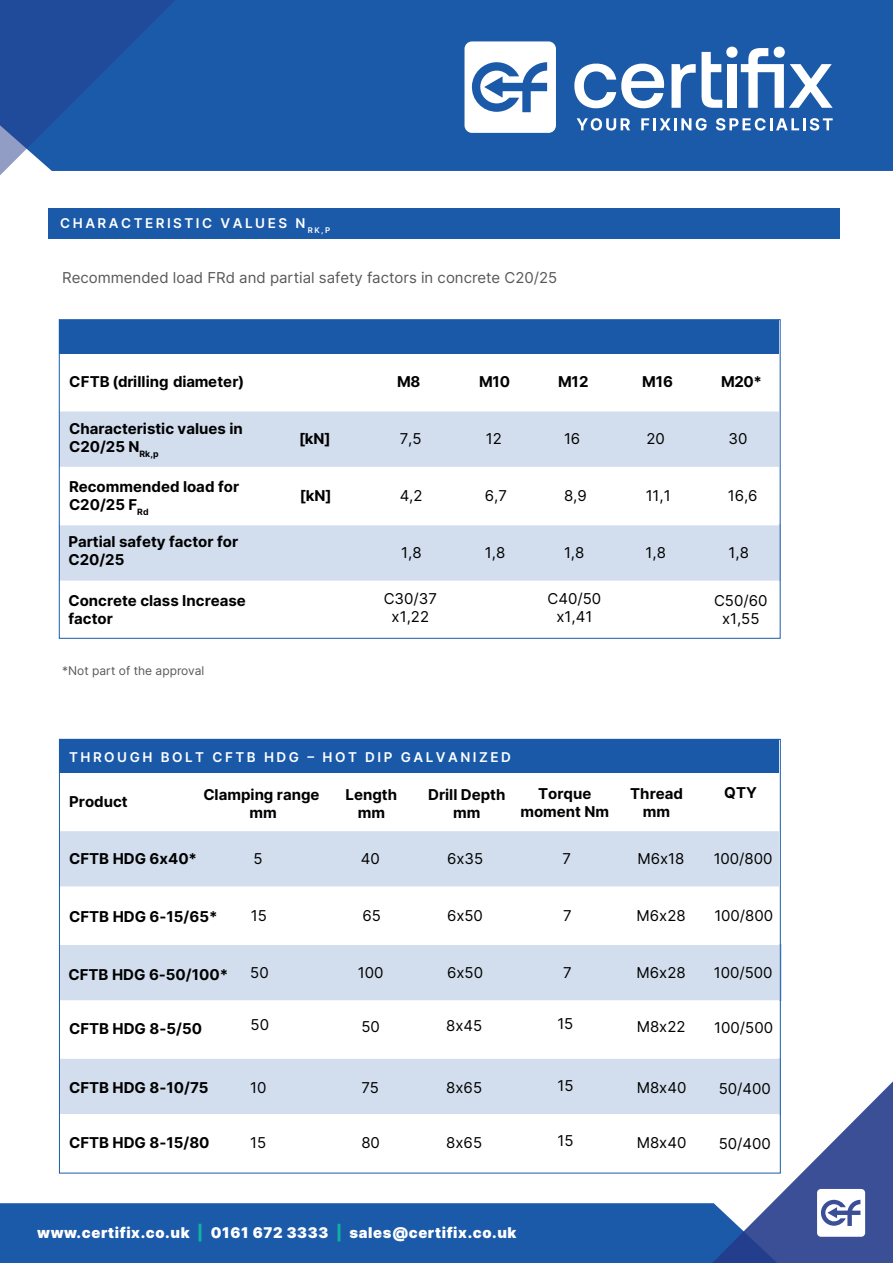
<style>
.page{position:relative;width:893px;height:1263px;background:#fff}
.page>*{position:absolute;margin:0;border:0;box-sizing:border-box;transform-origin:0 0}
.t1{font:700 15px/18px "Inter";color:#000001}
.t2{font:15px/18px "Inter";color:#000001;text-align:center}
.t3{font:15px "Inter";color:#57585a}
.t4{font:900 14.7px "Inter";letter-spacing:.04em;color:#fff}
.t5{font:600 13.5px "Inter";letter-spacing:.185em;color:#fff}
.t6{font:12px "Inter";color:#57585a}
.s1{color:#11b1a1}
</style>
<div class="page">
<div style="left:190px;top:0;width:703px;height:171px;background:#1b59a9"></div>
<svg style="left:0;top:0;width:190px;height:176px;background:#295ba6"></svg>
<svg style="left:577px;top:118px;width:53px;height:13px"></svg>
<svg style="left:641px;top:118px;width:66px;height:13px"></svg>
<svg style="left:716px;top:118px;width:117px;height:13px"></svg>
<svg style="left:464px;top:41px;width:92px;height:92px"></svg>
<svg style="left:671px;top:64px;width:25px;height:44px"></svg>
<svg style="left:574px;top:64px;width:90px;height:44px"></svg>
<svg style="left:702px;top:47px;width:131px;height:61px"></svg>
<div style="left:0;top:1203px;width:697px;height:60px;background:#1b59a9"></div>
<svg style="left:697px;top:1081px;width:196px;height:182px"></svg>
<div style="left:48px;top:209px;width:792px;height:30px;background:#1b59a9"></div>
<div style="left:60px;top:320px;width:719px;height:34px;background:#1959a8"></div>
<div style="left:60px;top:411px;width:719px;height:57px;background:#d2deed"></div>
<div style="left:60px;top:524px;width:721px;height:57px;background:#d2deed"></div>
<hr style="left:60px;top:467px;width:719px;height:1px;background:#fff">
<hr style="left:60px;top:524px;width:719px;height:1px;background:#fff">
<div style="left:60px;top:739px;width:719px;height:34px;background:#1959a8"></div>
<div style="left:60px;top:830px;width:719px;height:57px;background:#d2deed"></div>
<div style="left:60px;top:944px;width:721px;height:57px;background:#d2deed"></div>
<div style="left:60px;top:1058px;width:720px;height:57px;background:#d2deed"></div>
<hr style="left:60px;top:829px;width:719px;height:2px;background:#fff">
<hr style="left:60px;top:886px;width:719px;height:2px;background:#fff">
<hr style="left:60px;top:943px;width:719px;height:2px;background:#fff">
<hr style="left:60px;top:1000px;width:719px;height:2px;background:#fff">
<hr style="left:60px;top:1057px;width:719px;height:2px;background:#fff">
<hr style="left:60px;top:1114px;width:719px;height:2px;background:#fff">
<p class="t5" style="left:60px;top:214px;width:271px">CHARACTERISTIC VALUES N <sub>RK,P</sub></p>
<p class="t3" style="left:62px;top:266px;width:497px">Recommended load FRd and partial safety factors in concrete C20/25</p>
<p class="t1" style="left:69px;top:373px;width:177px">CFTB (drilling diameter)</p>
<p class="t1" style="left:397px;top:373px;width:25px">M8</p>
<p class="t1" style="left:479px;top:373px;width:33px">M10</p>
<p class="t1" style="left:558px;top:373px;width:32px">M12</p>
<p class="t1" style="left:642px;top:373px;width:32px">M16</p>
<p class="t1" style="left:721px;top:373px;width:43px">M20*</p>
<p class="t1" style="left:69px;top:419px;width:175px">Characteristic values in<br>C20/25 N<sub>Rk,p</sub></p>
<p class="t1" style="left:69px;top:477px;width:172px">Recommended load for<br>C20/25 F<sub>Rd</sub></p>
<p class="t1" style="left:68px;top:532px;width:171px">Partial safety factor for<br>C20/25</p>
<p class="t1" style="left:68px;top:592px;width:179px">Concrete class Increase factor</p>
<p class="t6" style="left:62px;top:661px;width:144px">*Not part of the approval</p>
<p class="t1" style="left:299px;top:429px;width:33px">[kN]</p>
<p class="t2" style="left:400px;top:429px;width:23px">7,5</p>
<p class="t2" style="left:486px;top:429px;width:18px">12</p>
<p class="t2" style="left:564px;top:429px;width:18px">16</p>
<p class="t2" style="left:646px;top:429px;width:20px">20</p>
<p class="t2" style="left:728px;top:429px;width:20px">30</p>
<p class="t1" style="left:300px;top:486px;width:33px">[kN]</p>
<p class="t2" style="left:400px;top:486px;width:24px">4,2</p>
<p class="t2" style="left:485px;top:486px;width:24px">6,7</p>
<p class="t2" style="left:564px;top:486px;width:24px">8,9</p>
<p class="t2" style="left:646px;top:486px;width:27px">11,1</p>
<p class="t2" style="left:728px;top:486px;width:31px">16,6</p>
<p class="t2" style="left:401px;top:543px;width:22px">1,8</p>
<p class="t2" style="left:485px;top:543px;width:22px">1,8</p>
<p class="t2" style="left:564px;top:543px;width:22px">1,8</p>
<p class="t2" style="left:646px;top:543px;width:22px">1,8</p>
<p class="t2" style="left:728px;top:543px;width:22px">1,8</p>
<p class="t2" style="left:384px;top:589px;width:55px">C30/37 x1,22</p>
<p class="t2" style="left:547px;top:589px;width:55px">C40/50 x1,41</p>
<p class="t2" style="left:714px;top:592px;width:55px">C50/60 x1,55</p>
<p class="t5" style="left:69px;top:748px;width:443px">THROUGH BOLT CFTB HDG – HOT DIP GALVANIZED</p>
<p class="t1" style="left:203px;top:785px;width:118px;text-align:center">Clamping range mm</p>
<p class="t1" style="left:428px;top:785px;width:79px;text-align:center">Drill Depth mm</p>
<p class="t1" style="left:346px;top:785px;width:53px;text-align:center">Length mm</p>
<p class="t1" style="left:69px;top:792px;width:60px">Product</p>
<p class="t1" style="left:520px;top:784px;width:90px;text-align:center">Torque moment Nm</p>
<p class="t1" style="left:630px;top:784px;width:54px">Thread</p>
<p class="t1" style="left:724px;top:783px;width:34px">QTY</p>
<p class="t1" style="left:643px;top:802px;width:29px">mm</p>
<p class="t1" style="left:69px;top:849px;width:129px">CFTB HDG 6x40*</p>
<p class="t2" style="left:254px;top:849px;width:11px">5</p>
<p class="t2" style="left:361px;top:849px;width:21px">40</p>
<p class="t2" style="left:447px;top:849px;width:38px">6x35</p>
<p class="t2" style="left:563px;top:849px;width:10px">7</p>
<p class="t2" style="left:637px;top:849px;width:48px">M6x18</p>
<p class="t2" style="left:714px;top:849px;width:60px">100/800</p>
<p class="t1" style="left:69px;top:908px;width:150px">CFTB HDG 6-15/65*</p>
<p class="t2" style="left:251px;top:906px;width:18px">15</p>
<p class="t2" style="left:362px;top:906px;width:20px">65</p>
<p class="t2" style="left:447px;top:906px;width:37px">6x50</p>
<p class="t2" style="left:563px;top:906px;width:10px">7</p>
<p class="t2" style="left:637px;top:906px;width:51px">M6x28</p>
<p class="t2" style="left:714px;top:906px;width:60px">100/800</p>
<p class="t1" style="left:69px;top:966px;width:161px">CFTB HDG 6-50/100*</p>
<p class="t2" style="left:250px;top:963px;width:20px">50</p>
<p class="t2" style="left:358px;top:963px;width:27px">100</p>
<p class="t2" style="left:447px;top:963px;width:37px">6x50</p>
<p class="t2" style="left:563px;top:963px;width:10px">7</p>
<p class="t2" style="left:637px;top:963px;width:51px">M6x28</p>
<p class="t2" style="left:714px;top:963px;width:60px">100/500</p>
<p class="t1" style="left:69px;top:1019px;width:134px">CFTB HDG 8-5/50</p>
<p class="t2" style="left:251px;top:1015px;width:20px">50</p>
<p class="t2" style="left:361px;top:1017px;width:20px">50</p>
<p class="t2" style="left:446px;top:1016px;width:38px">8x45</p>
<p class="t2" style="left:557px;top:1015px;width:17px">15</p>
<p class="t2" style="left:637px;top:1017px;width:50px">M8x22</p>
<p class="t2" style="left:714px;top:1018px;width:60px">100/500</p>
<p class="t1" style="left:69px;top:1078px;width:141px">CFTB HDG 8-10/75</p>
<p class="t2" style="left:250px;top:1078px;width:18px">10</p>
<p class="t2" style="left:361px;top:1078px;width:19px">75</p>
<p class="t2" style="left:446px;top:1078px;width:37px">8x65</p>
<p class="t2" style="left:557px;top:1076px;width:18px">15</p>
<p class="t2" style="left:637px;top:1078px;width:51px">M8x40</p>
<p class="t2" style="left:719px;top:1079px;width:54px">50/400</p>
<p class="t1" style="left:69px;top:1133px;width:142px">CFTB HDG 8-15/80</p>
<p class="t2" style="left:250px;top:1133px;width:18px">15</p>
<p class="t2" style="left:361px;top:1133px;width:20px">80</p>
<p class="t2" style="left:446px;top:1133px;width:37px">8x65</p>
<p class="t2" style="left:557px;top:1131px;width:18px">15</p>
<p class="t2" style="left:637px;top:1133px;width:51px">M8x40</p>
<p class="t2" style="left:719px;top:1134px;width:54px">50/400</p>
<p class="t4" style="left:37px;top:1222px;width:481px">www.certifix.co.uk <span class="s1">|</span> 0161 672 3333 <span class="s1">|</span> sales@certifix.co.uk</p>
</div>
